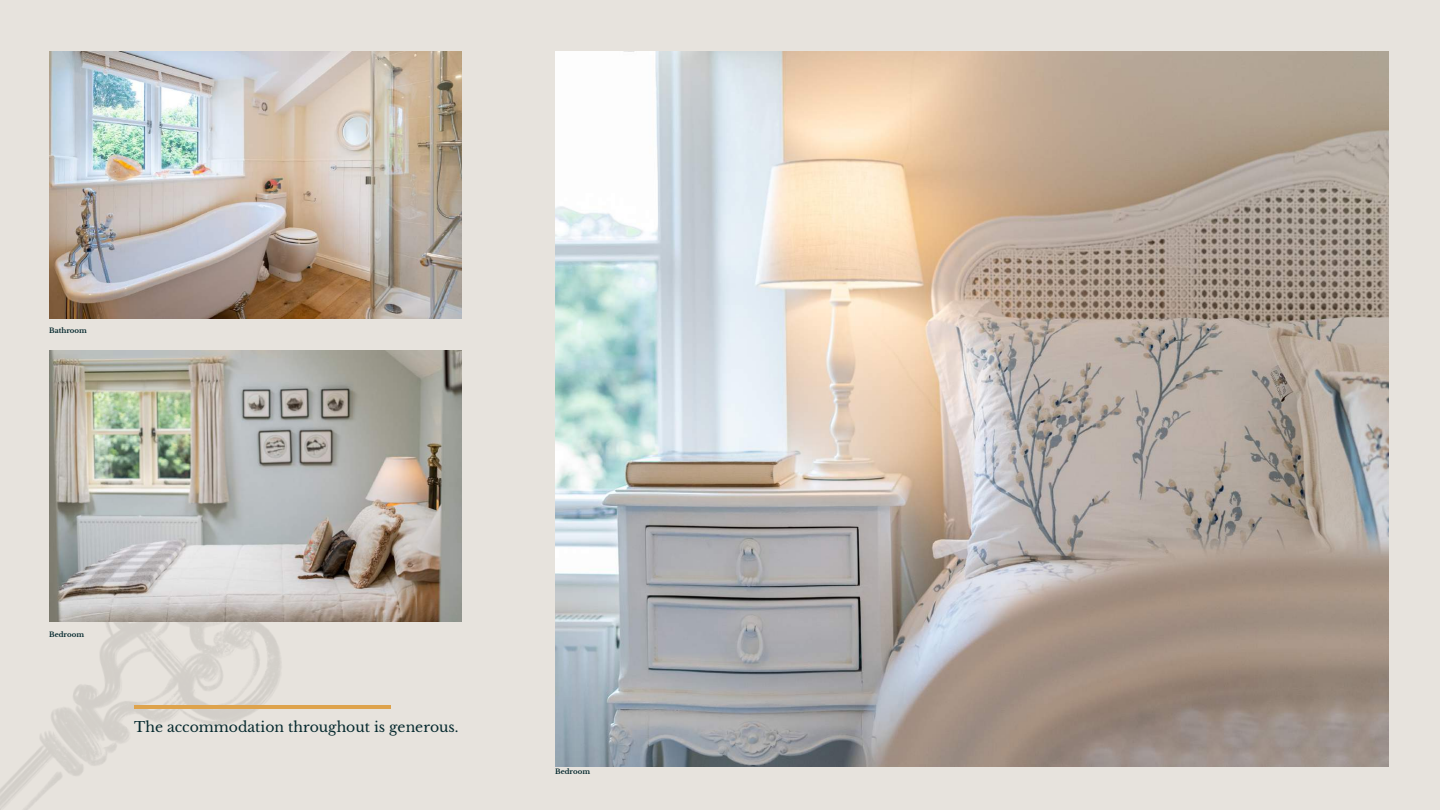
<style>
.page{position:relative;width:1440px;height:810px;background:#e7e3dd}
.page>*{position:absolute;margin:0;border:0;box-sizing:border-box;transform-origin:0 0}
.t1{font:52px "Open Sans";color:#dea34c}
.t2{font:14px "Libre Baskerville";color:#05292e}
.t3{font:700 7px "Libre Baskerville";color:#05292e}
</style>
<div class="page">
<img style="left:555px;top:52px;width:833px;height:714px">
<img style="left:49px;top:52px;width:413px;height:266px">
<img style="left:49px;top:351px;width:413px;height:270px">
<p class="t3" style="left:49px;top:327px;width:39px">Bathroom</p>
<p class="t3" style="left:49px;top:630px;width:36px">Bedroom</p>
<h1 class="t1" style="left:134px;top:645px;width:258px">___________</h1>
<p class="t2" style="left:134px;top:719px;width:326px">The accommodation throughout is generous.</p>
<p class="t3" style="left:555px;top:767px;width:36px">Bedroom</p>
</div>
